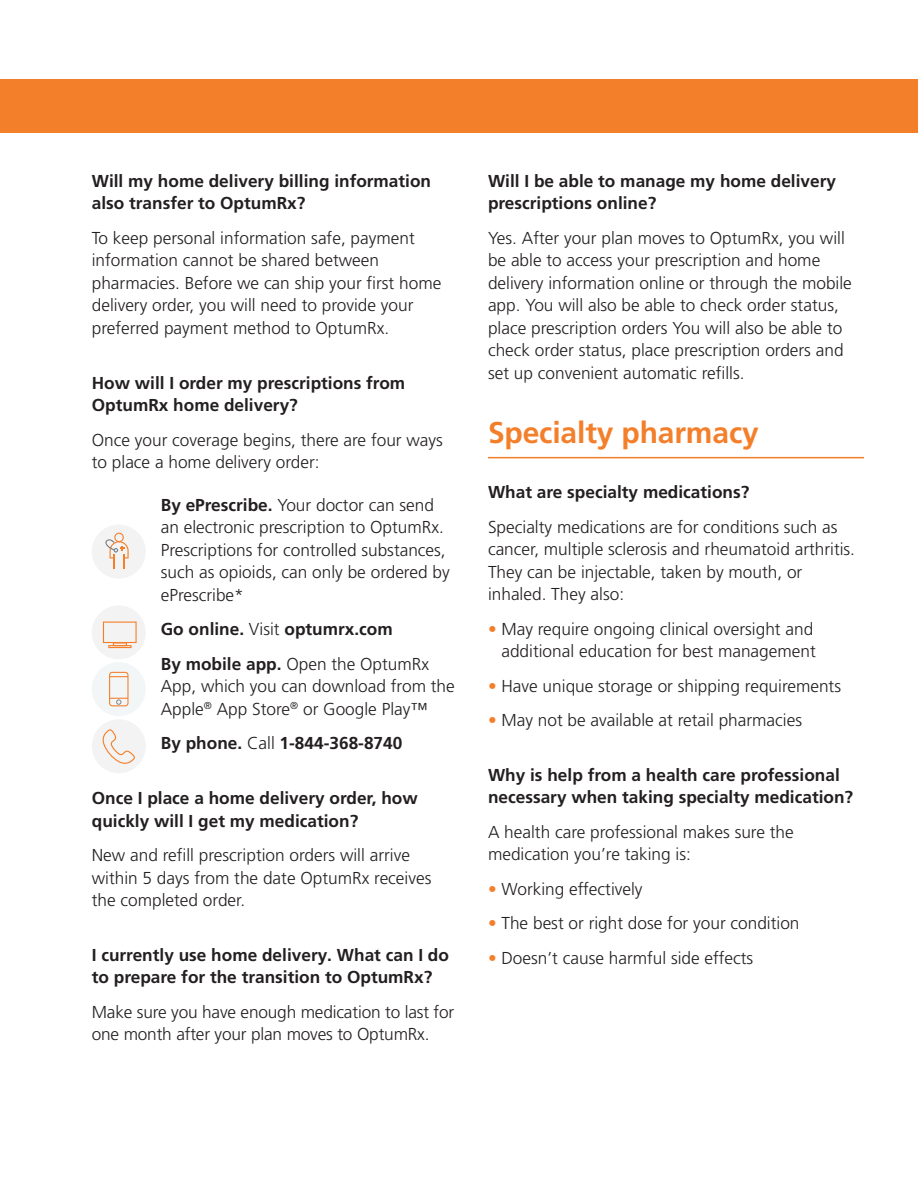
<style>
.page{position:relative;width:918px;height:1188px;background:#fff}
.page>*{position:absolute;margin:0;border:0;box-sizing:border-box;transform-origin:0 0}
.t1{font:700 30px "Frutiger LT Pro";letter-spacing:-.005em;color:#f47f2a}
.B2C_Body_Copy__11_5{font:300 17.25px/22.5px "Frutiger LT Pro";color:#231f20}
.Question{font:700 17.25px/22.5px "Frutiger LT Pro";color:#231f20}
.B2C_Body_Copy__11_5-2{font:700 17.25px "Frutiger LT Pro";color:#231f20}
.s1{font-weight:700}
.s2{font-weight:300}
.s3{color:#f47f2a}
</style>
<div class="page">
<div style="left:0;top:80px;width:918px;height:54px;background:#f47f2a"></div>
<div style="left:92px;top:662px;width:54px;height:54px;background:#f3f6f7;border-radius:50%"></div>
<svg style="left:109px;top:672px;width:20px;height:34px"></svg>
<div style="left:92px;top:525px;width:54px;height:54px;background:#f3f3f3;border-radius:50%"></div>
<svg style="left:105px;top:533px;width:24px;height:36px"></svg>
<div style="left:92px;top:605px;width:54px;height:54px;background:#f3f3f3;border-radius:50%"></div>
<hr style="left:108px;top:645px;width:24px;height:3px;background:#f47f2a">
<svg style="left:103px;top:622px;width:34px;height:25px"></svg>
<div style="left:92px;top:719px;width:54px;height:54px;background:#f3f3f3;border-radius:50%"></div>
<svg style="left:102px;top:729px;width:33px;height:35px"></svg>
<hr style="left:488px;top:457px;width:376px;height:1px;background:#f47f2a">
<p class="Question" style="left:92px;top:170px;width:341px">Will my home delivery billing information also transfer to OptumRx?</p>
<p class="B2C_Body_Copy__11_5" style="left:92px;top:227px;width:351px">To keep personal information safe, payment information cannot be shared between pharmacies. Before we can ship your first home delivery order, you will need to provide your preferred payment method to OptumRx.</p>
<p class="Question" style="left:92px;top:371px;width:315px">How will I order my prescriptions from<br>OptumRx home delivery?</p>
<p class="B2C_Body_Copy__11_5" style="left:92px;top:429px;width:353px">Once your coverage begins, there are four ways to place a home delivery order:</p>
<p class="B2C_Body_Copy__11_5" style="left:161px;top:494px;width:290px"><span class="s1">By ePrescribe.</span> Your doctor can send an electronic prescription to OptumRx.<br>Prescriptions for controlled substances, such as opioids, can only be ordered by ePrescribe*</p>
<p class="B2C_Body_Copy__11_5-2" style="left:161px;top:619px;width:234px">Go online. <span class="s2">Visit</span> optumrx.com</p>
<p class="B2C_Body_Copy__11_5" style="left:161px;top:653px;width:295px"><span class="s1">By mobile app.</span> Open the OptumRx<br>App, which you can download from the<br>Apple<sup>®</sup> App Store<sup>®</sup> or Google Play™</p>
<p class="B2C_Body_Copy__11_5-2" style="left:161px;top:733px;width:243px">By phone. <span class="s2">Call</span> 1-844-368-8740</p>
<p class="Question" style="left:92px;top:787px;width:327px">Once I place a home delivery order, how quickly will I get my medication?</p>
<p class="B2C_Body_Copy__11_5" style="left:92px;top:844px;width:341px">New and refill prescription orders will arrive within 5 days from the date OptumRx receives the completed order.</p>
<p class="Question" style="left:92px;top:944px;width:359px">I currently use home delivery. What can I do to prepare for the transition to OptumRx?</p>
<p class="B2C_Body_Copy__11_5" style="left:92px;top:1001px;width:364px">Make sure you have enough medication to last for one month after your plan moves to OptumRx.</p>
<p class="Question" style="left:488px;top:170px;width:350px">Will I be able to manage my home delivery prescriptions online?</p>
<p class="B2C_Body_Copy__11_5" style="left:488px;top:227px;width:365px">Yes. After your plan moves to OptumRx, you will be able to access your prescription and home delivery information online or through the mobile app. You will also be able to check order status, place prescription orders You will also be able to check order status, place prescription orders and set up convenient automatic refills.</p>
<p class="t1" style="left:488px;top:415px;width:272px">Specialty pharmacy</p>
<p class="Question" style="left:488px;top:481px;width:263px">What are specialty medications?</p>
<p class="B2C_Body_Copy__11_5" style="left:488px;top:516px;width:369px">Specialty medications are for conditions such as cancer, multiple sclerosis and rheumatoid arthritis.<br>They can be injectable, taken by mouth, or inhaled. They also:</p>
<p class="B2C_Body_Copy__11_5" style="left:488px;top:618px;width:329px;text-align:right"><span class="s3">•</span> May require ongoing clinical oversight and additional education for best management</p>
<p class="B2C_Body_Copy__11_5" style="left:488px;top:675px;width:355px"><span class="s3">•</span> Have unique storage or shipping requirements</p>
<p class="B2C_Body_Copy__11_5" style="left:488px;top:709px;width:316px"><span class="s3">•</span> May not be available at retail pharmacies</p>
<p class="Question" style="left:488px;top:764px;width:367px">Why is help from a health care professional necessary when taking specialty medication?</p>
<p class="B2C_Body_Copy__11_5" style="left:488px;top:821px;width:307px">A health care professional makes sure the medication you’re taking is:</p>
<p class="B2C_Body_Copy__11_5" style="left:488px;top:878px;width:156px"><span class="s3">•</span> Working effectively</p>
<p class="B2C_Body_Copy__11_5" style="left:488px;top:912px;width:313px"><span class="s3">•</span> The best or right dose for your condition</p>
<p class="B2C_Body_Copy__11_5" style="left:488px;top:947px;width:267px"><span class="s3">•</span> Doesn’t cause harmful side effects</p>
</div>
